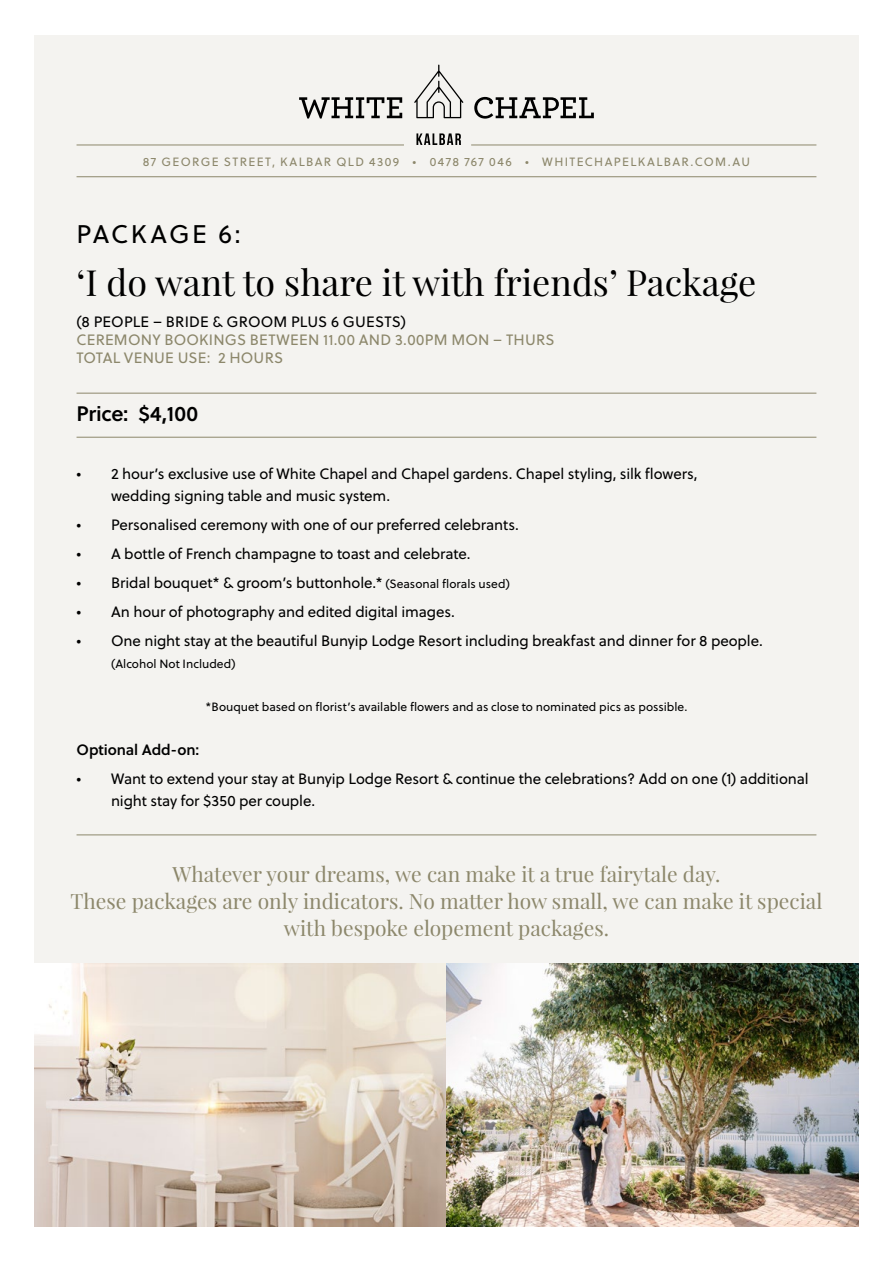
<style>
.page{position:relative;width:893px;height:1263px;background:#fff}
.page>*{position:absolute;margin:0;border:0;box-sizing:border-box;transform-origin:0 0}
.t1{font:36px "Playfair Display";color:#000}
.t2{font:25.5px "Soleil";letter-spacing:.085em;color:#000}
.t3{font:21px/27px "Playfair Display";color:#8c876b;text-align:center}
.t4{font:21px "Soleil Sb";letter-spacing:-.01em;color:#000}
.t5{font:15px/22.5px "Soleil";letter-spacing:-.01em;color:#000}
.t6{font:15px/18px "Soleil";letter-spacing:.015em;color:#8c876b}
.t7{font:15px "Soleil Sb";letter-spacing:-.005em;color:#000}
.t8{font:12px "Soleil";color:#000}
.t9{font:12px "Soleil";letter-spacing:.115em;color:#8c876b}
.s1{color:#000}
.s2{font-size:12px}
</style>
<div class="page">
<div style="left:34px;top:35px;width:825px;height:1192px;background:#f4f3f0"></div>
<svg style="left:299px;top:97px;width:103px;height:22px"></svg>
<svg style="left:474px;top:97px;width:120px;height:22px"></svg>
<svg style="left:414px;top:65px;width:49px;height:53px"></svg>
<svg style="left:416px;top:133px;width:45px;height:12px"></svg>
<hr style="left:77px;top:145px;width:327px;height:1px;background:#8c876b">
<hr style="left:471px;top:145px;width:345px;height:1px;background:#8c876b">
<hr style="left:77px;top:176px;width:739px;height:1px;background:#8c876b">
<hr style="left:77px;top:393px;width:739px;height:1px;background:#8c876b">
<hr style="left:77px;top:437px;width:739px;height:1px;background:#8c876b">
<img style="left:34px;top:964px;width:825px;height:263px">
<hr style="left:77px;top:834px;width:739px;height:1px;background:#8c876b">
<p class="t9" style="left:143px;top:153px;width:609px">87 GEORGE STREET, KALBAR QLD 4309 • 0478 767 046 • WHITECHAPELKALBAR.COM.AU</p>
<p class="t2" style="left:77px;top:216px;width:166px">PACKAGE 6:</p>
<p class="t1" style="left:77px;top:260px;width:681px">‘I do want to share it with friends’ Package</p>
<p class="t6" style="left:77px;top:312px;width:479px"><span class="s1">(8 PEOPLE – BRIDE &amp; GROOM PLUS 6 GUESTS)<br></span>CEREMONY BOOKINGS BETWEEN 11.00 AND 3.00PM MON – THURS</p>
<p class="t6" style="left:77px;top:348px;width:208px">TOTAL VENUE USE: 2 HOURS</p>
<p class="t4" style="left:77px;top:397px;width:123px">Price: $4,100</p>
<p class="t5" style="left:111px;top:462px;width:588px;text-indent:-34px">• 2 hour’s exclusive use of White Chapel and Chapel gardens. Chapel styling, silk flowers, wedding signing table and music system.</p>
<p class="t5" style="left:77px;top:513px;width:444px">• Personalised ceremony with one of our preferred celebrants.</p>
<p class="t5" style="left:77px;top:542px;width:396px">• A bottle of French champagne to toast and celebrate.</p>
<p class="t5" style="left:77px;top:571px;width:435px">• Bridal bouquet* &amp; groom’s buttonhole.* <span class="s2">(Seasonal florals used)</span></p>
<p class="t5" style="left:77px;top:600px;width:380px">• An hour of photography and edited digital images.</p>
<p class="t5" style="left:77px;top:629px;width:688px">• One night stay at the beautiful Bunyip Lodge Resort including breakfast and dinner for 8 people.</p>
<p class="t8" style="left:111px;top:655px;width:126px">(Alcohol Not Included)</p>
<p class="t8" style="left:206px;top:698px;width:483px">*Bouquet based on florist’s available flowers and as close to nominated pics as possible.</p>
<p class="t7" style="left:77px;top:738px;width:124px">Optional Add-on:</p>
<p class="t5" style="left:111px;top:767px;width:699px;text-indent:-34px">• Want to extend your stay at Bunyip Lodge Resort &amp; continue the celebrations? Add on one (1) additional night stay for $350 per couple.</p>
<p class="t3" style="left:71px;top:860px;width:753px">Whatever your dreams, we can make it a true fairytale day.<br>These packages are only indicators. No matter how small, we can make it special with bespoke elopement packages.</p>
</div>
